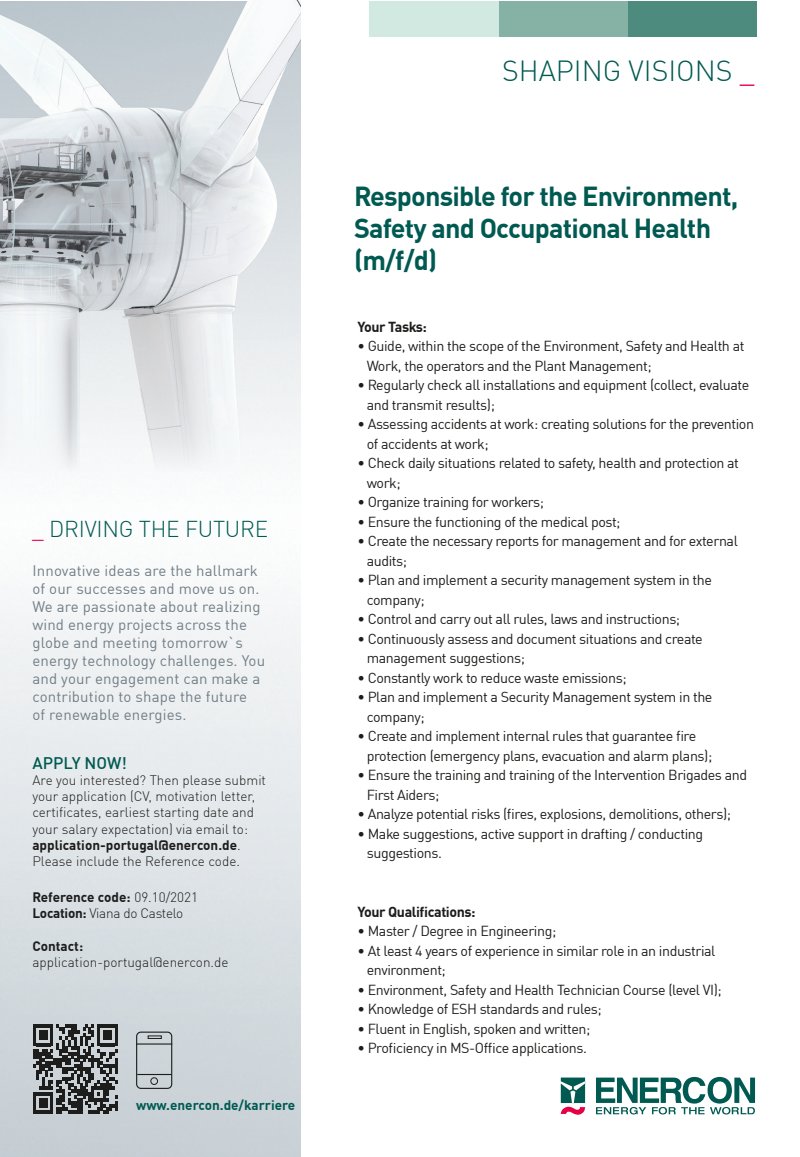
<style>
.page{position:relative;width:800px;height:1157px;background:#fff}
.page>*{position:absolute;margin:0;border:0;box-sizing:border-box;transform-origin:0 0}
.t1{font:300 28.5px "DIN Offc Pro";color:#005a51}
.t2{font:700 27px/32.4px "DIN Offc Pro";letter-spacing:-.03em;color:#005a51}
.t3{font:300 22.5px "DIN Offc Pro";letter-spacing:-.01em;color:#005a51}
.t4{font:500 16.5px "DIN Offc Pro";color:#005a51}
.t5{font:15px/18px "DIN Offc Pro";letter-spacing:.01em;color:#717e86}
.t6{font:14.25px/19.5px "DIN Offc Pro";letter-spacing:-.03em;color:#1d1d1b}
.t7{font:700 14.25px "DIN Offc Pro";letter-spacing:-.03em;color:#1d1d1b}
.t8{font:300 13.5px/16.2px "DIN Offc Pro";color:#1d1d1b}
.t9{font:300 13.5px/16.2px "DIN Offc Pro";letter-spacing:-.02em;color:#1d1d1b}
.t10{font:700 13.5px "DIN Offc Pro";color:#005a51}
.t11{font:700 13.5px "DIN Offc Pro";color:#1d1d1b}
.s1{color:#e50046}
.s2{font-weight:700}
</style>
<div class="page">
<img style="left:0;top:0;width:301px;height:1157px">
<img style="left:0;top:1px;width:301px;height:471px">
<div style="left:627px;top:1px;width:129px;height:35px;background:#4d8b7e"></div>
<div style="left:498px;top:1px;width:129px;height:35px;background:#85b2a4"></div>
<div style="left:369px;top:1px;width:129px;height:35px;background:#d2e9e2"></div>
<svg style="left:560px;top:1077px;width:25px;height:37px"></svg>
<svg style="left:596px;top:1076px;width:158px;height:38px"></svg>
<svg style="left:33px;top:1024px;width:85px;height:90px;background:#66696a"></svg>
<div style="left:136px;top:1031px;width:36px;height:58px;border:1px solid #1d1d1b;border-radius:4px"></div>
<hr style="left:137px;top:1074px;width:35px;height:1px;background:#1d1d1b">
<hr style="left:136px;top:1043px;width:36px;height:1px;background:#1d1d1b">
<div style="left:150px;top:1077px;width:8px;height:7px;border:1px solid #1d1d1b;border-radius:50%"></div>
<h3 class="t3" style="left:32px;top:512px;width:237px"><span class="s1">_</span> DRIVING THE FUTURE</h3>
<p class="t5" style="left:32px;top:560px;width:234px">Innovative ideas are the hallmark of our successes and move us on.<br>We are passionate about realizing wind energy projects across the globe and meeting tomorrow`s energy technology challenges. You and your engagement can make a contribution to shape the future<br>of renewable energies.</p>
<p class="t4" style="left:32px;top:749px;width:96px">APPLY NOW!</p>
<p class="t8" style="left:32px;top:771px;width:235px">Are you interested? Then please submit your application (CV, motivation letter, certificates, earliest starting date and your salary expectation) via email to: <span class="s2">application-portugal@enercon.de</span>.<br>Please include the Reference code.</p>
<p class="t9" style="left:32px;top:888px;width:167px"><span class="s2">Reference code:</span> 09.10/2021<br><span class="s2">Location:</span> Viana do Castelo</p>
<p class="t11" style="left:32px;top:934px;width:52px">Contact:</p>
<p class="t8" style="left:32px;top:952px;width:197px">application-portugal@enercon.de</p>
<p class="t10" style="left:136px;top:1094px;width:161px">www.enercon.de/karriere</p>
<h1 class="t1" style="left:502px;top:49px;width:254px">SHAPING VISIONS <span class="s1">_</span></h1>
<h2 class="t2" style="left:354px;top:176px;width:386px">Responsible for the Environment,<br>Safety and Occupational Health (m/f/d)</h2>
<p class="t7" style="left:357px;top:315px;width:71px">Your Tasks:</p>
<p class="t6" style="left:367px;top:335px;width:379px;text-indent:-9px">• Guide, within the scope of the Environment, Safety and Health at<br>Work, the operators and the Plant Management;</p>
<p class="t6" style="left:367px;top:374px;width:384px;text-indent:-9px">• Regularly check all installations and equipment (collect, evaluate and transmit results);</p>
<p class="t6" style="left:367px;top:413px;width:388px;text-indent:-9px">• Assessing accidents at work: creating solutions for the prevention of accidents at work;</p>
<p class="t6" style="left:367px;top:452px;width:373px;text-indent:-9px">• Check daily situations related to safety, health and protection at work;</p>
<p class="t6" style="left:357px;top:491px;width:188px">• Organize training for workers;</p>
<p class="t6" style="left:357px;top:510px;width:264px">• Ensure the functioning of the medical post;</p>
<p class="t6" style="left:367px;top:530px;width:372px;text-indent:-9px">• Create the necessary reports for management and for external audits;</p>
<p class="t6" style="left:367px;top:569px;width:347px;text-indent:-9px">• Plan and implement a security management system in the company;</p>
<p class="t6" style="left:357px;top:608px;width:324px">• Control and carry out all rules, laws and instructions;</p>
<p class="t6" style="left:367px;top:627px;width:337px;text-indent:-9px">• Continuously assess and document situations and create management suggestions;</p>
<p class="t6" style="left:357px;top:666px;width:270px">• Constantly work to reduce waste emissions;</p>
<p class="t6" style="left:367px;top:686px;width:347px;text-indent:-9px">• Plan and implement a Security Management system in the company;</p>
<p class="t6" style="left:367px;top:725px;width:347px;text-indent:-9px">• Create and implement internal rules that guarantee fire protection (emergency plans, evacuation and alarm plans);</p>
<p class="t6" style="left:367px;top:764px;width:382px;text-indent:-9px">• Ensure the training and training of the Intervention Brigades and<br>First Aiders;</p>
<p class="t6" style="left:357px;top:803px;width:375px">• Analyze potential risks (fires, explosions, demolitions, others);</p>
<p class="t6" style="left:367px;top:822px;width:338px;text-indent:-9px">• Make suggestions, active support in drafting / conducting suggestions.</p>
<p class="t7" style="left:357px;top:899px;width:120px">Your Qualifications:</p>
<p class="t6" style="left:357px;top:920px;width:200px">• Master / Degree in Engineering;</p>
<p class="t6" style="left:367px;top:939px;width:350px;text-indent:-9px">• At least 4 years of experience in similar role in an industrial environment;</p>
<p class="t6" style="left:357px;top:978px;width:366px">• Environment, Safety and Health Technician Course (level VI);</p>
<p class="t6" style="left:357px;top:998px;width:246px">• Knowledge of ESH standards and rules;</p>
<p class="t6" style="left:357px;top:1017px;width:234px">• Fluent in English, spoken and written;</p>
<p class="t6" style="left:357px;top:1037px;width:231px">• Proficiency in MS-Office applications.</p>
</div>
